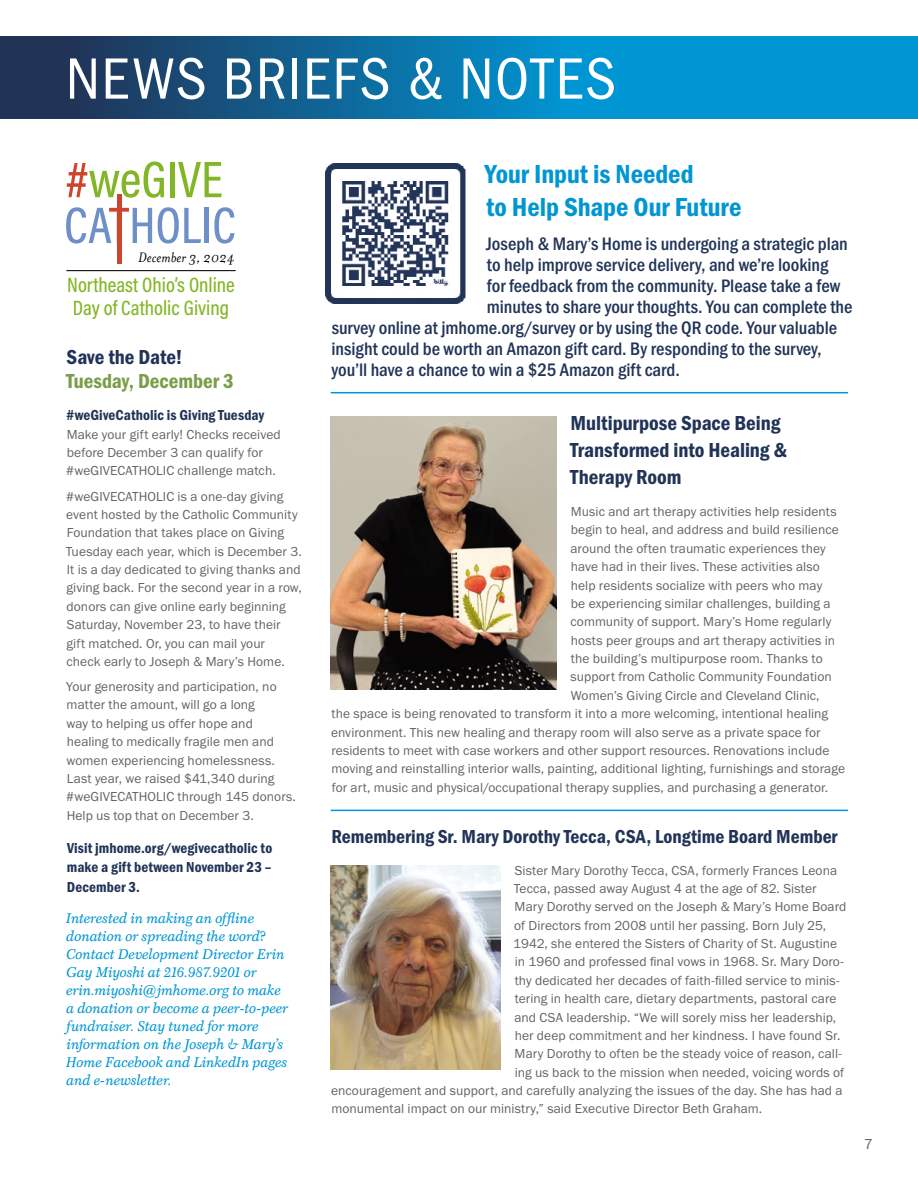
<style>
.page{position:relative;width:918px;height:1188px;background:#fff}
.page>*{position:absolute;margin:0;border:0;box-sizing:border-box;transform-origin:0 0}
.t1{font:60.15px "Franklin Gothic URW Cond";letter-spacing:.03em;color:#fff}
.t2{font:500 51.75px "Acumin Pro Cond";color:#6e8fc7}
.t3{font:500 51.75px "Acumin Pro Cond";color:#83b626}
.body_copy_1{font:27px/33px "Franklin Gothic URW Con Dem";letter-spacing:-.005em;color:#0096d4}
.body_copy_1-2{font:21px/27px "Franklin Gothic URW Con Dem";color:#213458}
.body_copy_1-3{font:21px/24px "Franklin Gothic URW Con Dem";color:#7b9d49}
.t4{font:500 20.85px/23px "Acumin Pro Cond";color:#83b626}
.body_copy_1-4{font:19.5px "Franklin Gothic URW Con Dem";color:#213458}
.body_copy_1-5{font:500 18.75px "Franklin Gothic URW Cond";color:#213458}
.t5{font:italic 15.9px "Mrs Eaves";color:#000}
.t6{font:15px/19.5px "Franklin Gothic URW Con Dem";letter-spacing:.005em;color:#213458;text-align:justify}
.anniversary_quoter{font:15px "Franklin Gothic URW Boo";color:#636366}
.anniversary_quoter-2{font:italic 14.25px/18px "Mt.Augustine";letter-spacing:.01em;color:#0096d4}
.anniversary_quoter-3{font:13.5px/18.3px "Franklin Gothic URW Boo";letter-spacing:.005em;color:#636366}
.s1{color:#ce452d}
.s2{color:#213458}
.s3{font-family:"Mt.Augustine Roman";font-style:normal}
</style>
<div class="page">
<hr style="left:331px;top:392px;width:517px;height:1px;background:#0096d4">
<hr style="left:331px;top:810px;width:517px;height:1px;background:#0096d4">
<div style="left:14px;top:36px;width:904px;height:82px;background:#0096d4"></div>
<div style="left:0;top:36px;width:592px;height:82px;background:linear-gradient(to right,#24294a,#0097d5)"></div>
<img style="left:331px;top:416px;width:225px;height:273px">
<hr style="left:117px;top:194px;width:4px;height:69px;background:#ce452d">
<hr style="left:66px;top:270px;width:170px;height:1px;background:#000">
<img style="left:331px;top:866px;width:169px;height:204px">
<img style="left:326px;top:163px;width:140px;height:141px">
<p class="t1" style="left:66px;top:36px;width:552px">NEWS BRIEFS &amp; NOTES</p>
<p class="t3" style="left:66px;top:146px;width:158px"><span class="s1">#</span>weGIVE</p>
<p class="t2" style="left:64px;top:192px;width:173px">CA<span class="s1">T</span>HOLIC</p>
<p class="t5" style="left:138px;top:249px;width:98px">December 3, 2024</p>
<p class="t4" style="left:67px;top:273px;width:169px">Northeast Ohio’s Online<br>Day of Catholic Giving</p>
<p class="body_copy_1-3" style="left:66px;top:344px;width:169px"><span class="s2">Save the Date!<br></span>Tuesday, December 3</p>
<p class="t6" style="left:66px;top:405px;width:199px">#weGiveCatholic is Giving Tuesday</p>
<p class="anniversary_quoter-3" style="left:66px;top:425px;width:216px">Make your gift early! Checks received before December 3 can qualify for #weGIVECATHOLIC challenge match.</p>
<p class="anniversary_quoter-3" style="left:66px;top:487px;width:237px">#weGIVECATHOLIC is a one-day giving event hosted by the Catholic Community Foundation that takes place on Giving Tuesday each year, which is December 3.<br>It is a day dedicated to giving thanks and giving back. For the second year in a row, donors can give online early beginning Saturday, November 23, to have their<br>gift matched. Or, you can mail your check early to Joseph &amp; Mary’s Home.</p>
<p class="anniversary_quoter-3" style="left:66px;top:677px;width:231px">Your generosity and participation, no matter the amount, will go a long<br>way to helping us offer hope and healing to medically fragile men and women experiencing homelessness.<br>Last year, we raised $41,340 during #weGIVECATHOLIC through 145 donors.<br>Help us top that on December 3.</p>
<p class="t6" style="left:67px;top:837px;width:207px">Visit jmhome.org/wegivecatholic to make a gift between November 23 – December 3.</p>
<p class="anniversary_quoter-2" style="left:66px;top:910px;width:224px">Interested in making an offline donation or spreading the word<span class="s3">?<br></span>Contact Development Director Erin<br>Gay Miyoshi at 216.987.9201 or erin.miyoshi<span class="s3">@</span>jmhome.org to make a donation or become a peer-to-peer fundraiser. Stay tuned for more information on the Joseph &amp; Mary’s<br>Home Facebook and LinkedIn pages and e-newsletter.</p>
<p class="body_copy_1" style="left:485px;top:156px;width:258px">Your Input is Needed<br>to Help Shape Our Future</p>
<p class="body_copy_1-5" style="left:486px;top:230px;width:363px">Joseph &amp; Mary’s Home is undergoing a strategic plan</p>
<p class="body_copy_1-5" style="left:487px;top:251px;width:343px">to help improve service delivery, and we’re looking</p>
<p class="body_copy_1-5" style="left:487px;top:272px;width:355px">for feedback from the community. Please take a few</p>
<p class="body_copy_1-5" style="left:487px;top:293px;width:367px">minutes to share your thoughts. You can complete the</p>
<p class="body_copy_1-5" style="left:332px;top:314px;width:507px">survey online at jmhome.org/survey or by using the QR code. Your valuable</p>
<p class="body_copy_1-5" style="left:332px;top:335px;width:492px">insight could be worth an Amazon gift card. By responding to the survey,</p>
<p class="body_copy_1-5" style="left:332px;top:356px;width:350px">you’ll have a chance to win a $25 Amazon gift card.</p>
<p class="body_copy_1-2" style="left:570px;top:409px;width:218px">Multipurpose Space Being<br>Transformed into Healing &amp;<br>Therapy Room</p>
<p class="anniversary_quoter-3" style="left:571px;top:502px;width:267px">Music and art therapy activities help residents</p>
<p class="anniversary_quoter-3" style="left:571px;top:521px;width:270px">begin to heal, and address and build resilience</p>
<p class="anniversary_quoter-3" style="left:571px;top:539px;width:257px">around the often traumatic experiences they</p>
<p class="anniversary_quoter-3" style="left:571px;top:557px;width:250px">have had in their lives. These activities also</p>
<p class="anniversary_quoter-3" style="left:571px;top:576px;width:253px">help residents socialize with peers who may</p>
<p class="anniversary_quoter-3" style="left:571px;top:594px;width:261px">be experiencing similar challenges, building a</p>
<p class="anniversary_quoter-3" style="left:570px;top:612px;width:262px">community of support. Mary’s Home regularly</p>
<p class="anniversary_quoter-3" style="left:571px;top:631px;width:266px">hosts peer groups and art therapy activities in</p>
<p class="anniversary_quoter-3" style="left:571px;top:649px;width:253px">the building’s multipurpose room. Thanks to</p>
<p class="anniversary_quoter-3" style="left:571px;top:668px;width:263px">support from Catholic Community Foundation</p>
<p class="anniversary_quoter-3" style="left:571px;top:686px;width:250px">Women’s Giving Circle and Cleveland Clinic,</p>
<p class="anniversary_quoter-3" style="left:332px;top:704px;width:498px">the space is being renovated to transform it into a more welcoming, intentional healing</p>
<p class="anniversary_quoter-3" style="left:331px;top:723px;width:491px">environment. This new healing and therapy room will also serve as a private space for</p>
<p class="anniversary_quoter-3" style="left:331px;top:741px;width:500px">residents to meet with case workers and other support resources. Renovations include</p>
<p class="anniversary_quoter-3" style="left:331px;top:759px;width:515px">moving and reinstalling interior walls, painting, additional lighting, furnishings and storage</p>
<p class="anniversary_quoter-3" style="left:332px;top:778px;width:498px">for art, music and physical/occupational therapy supplies, and purchasing a generator.</p>
<p class="body_copy_1-4" style="left:331px;top:823px;width:508px">Remembering Sr. Mary Dorothy Tecca, CSA, Longtime Board Member</p>
<p class="anniversary_quoter-3" style="left:515px;top:861px;width:324px">Sister Mary Dorothy Tecca, CSA, formerly Frances Leona</p>
<p class="anniversary_quoter-3" style="left:514px;top:879px;width:304px">Tecca, passed away August 4 at the age of 82. Sister</p>
<p class="anniversary_quoter-3" style="left:515px;top:897px;width:333px">Mary Dorothy served on the Joseph &amp; Mary’s Home Board</p>
<p class="anniversary_quoter-3" style="left:514px;top:916px;width:314px">of Directors from 2008 until her passing. Born July 25,</p>
<p class="anniversary_quoter-3" style="left:513px;top:934px;width:325px">1942, she entered the Sisters of Charity of St. Augustine</p>
<p class="anniversary_quoter-3" style="left:515px;top:953px;width:331px">in 1960 and professed final vows in 1968. Sr. Mary Doro-</p>
<p class="anniversary_quoter-3" style="left:515px;top:971px;width:326px">thy dedicated her decades of faith-filled service to minis-</p>
<p class="anniversary_quoter-3" style="left:515px;top:989px;width:323px">tering in health care, dietary departments, pastoral care</p>
<p class="anniversary_quoter-3" style="left:514px;top:1008px;width:323px">and CSA leadership. “We will sorely miss her leadership,</p>
<p class="anniversary_quoter-3" style="left:515px;top:1026px;width:327px">her deep commitment and her kindness. I have found Sr.</p>
<p class="anniversary_quoter-3" style="left:515px;top:1044px;width:329px">Mary Dorothy to often be the steady voice of reason, call-</p>
<p class="anniversary_quoter-3" style="left:515px;top:1063px;width:331px">ing us back to the mission when needed, voicing words of</p>
<p class="anniversary_quoter-3" style="left:331px;top:1081px;width:513px">encouragement and support, and carefully analyzing the issues of the day. She has had a</p>
<p class="anniversary_quoter-3" style="left:331px;top:1100px;width:432px">monumental impact on our ministry,” said Executive Director Beth Graham.</p>
<p class="anniversary_quoter" style="left:864px;top:1135px;width:10px">7</p>
</div>
